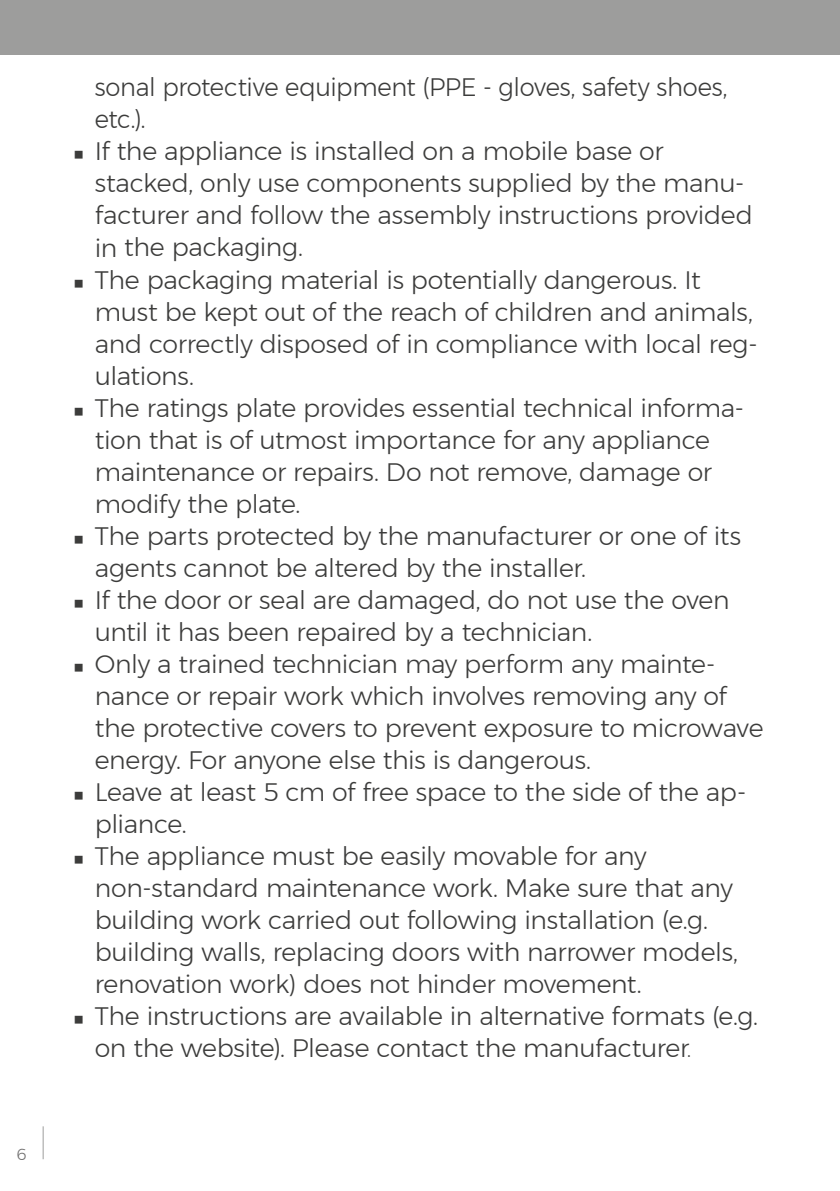
<style>
.page{position:relative;width:840px;height:1191px;background:#fff}
.page>*{position:absolute;margin:0;border:0;box-sizing:border-box;transform-origin:0 0}
.t1{font:300 25.2px/32px "Montserrat";letter-spacing:-.015em;color:#3c3c3b}
.t2{font:300 25.2px/32px "Montserrat";letter-spacing:-.015em;color:#3c3c3b;scale:.96 1}
.t3{font:300 16px "Montserrat";color:#706f6f}
.s1{font-size:20px}
</style>
<div class="page">
<div style="left:0;top:0;width:839px;height:54px;background:#9d9d9c"></div>
<hr style="left:43px;top:1126px;width:1px;height:33px;background:#9d9d9c">
<p class="t3" style="left:16px;top:1141px;width:12px">6</p>
<p class="t2" style="left:95px;top:71px;width:660px">sonal protective equipment (PPE - gloves, safety shoes, etc.).</p>
<p class="t1" style="left:95px;top:135px;width:659px;text-indent:-22px"><span class="s1">■</span> If the appliance is installed on a mobile base or stacked, only use components supplied by the manu&shy;facturer and follow the assembly instructions provided in the packaging.</p>
<p class="t1" style="left:95px;top:263px;width:663px;text-indent:-22px"><span class="s1">■</span> The packaging material is potentially dangerous. It must be kept out of the reach of children and animals, and correctly disposed of in compliance with local reg&shy;ulations.</p>
<p class="t1" style="left:95px;top:391px;width:650px;text-indent:-22px"><span class="s1">■</span> The ratings plate provides essential technical informa&shy;tion that is of utmost importance for any appliance maintenance or repairs. Do not remove, damage or modify the plate.</p>
<p class="t1" style="left:95px;top:519px;width:647px;text-indent:-22px"><span class="s1">■</span> The parts protected by the manufacturer or one of its agents cannot be altered by the installer.</p>
<p class="t1" style="left:95px;top:583px;width:636px;text-indent:-22px"><span class="s1">■</span> If the door or seal are damaged, do not use the oven until it has been repaired by a technician.</p>
<p class="t1" style="left:95px;top:647px;width:670px;text-indent:-22px"><span class="s1">■</span> Only a trained technician may perform any mainte&shy;nance or repair work which involves removing any of the protective covers to prevent exposure to microwave energy. For anyone else this is dangerous.</p>
<p class="t1" style="left:95px;top:775px;width:652px;text-indent:-22px"><span class="s1">■</span> Leave at least 5 cm of free space to the side of the ap&shy;pliance.</p>
<p class="t1" style="left:95px;top:839px;width:644px;text-indent:-22px"><span class="s1">■</span> The appliance must be easily movable for any non-standard maintenance work. Make sure that any building work carried out following installation (e.g. building walls, replacing doors with narrower models, renovation work) does not hinder movement.</p>
<p class="t1" style="left:95px;top:999px;width:664px;text-indent:-22px"><span class="s1">■</span> The instructions are available in alternative formats (e.g. on the website). Please contact the manufacturer<span class="s1">.</span></p>
</div>
